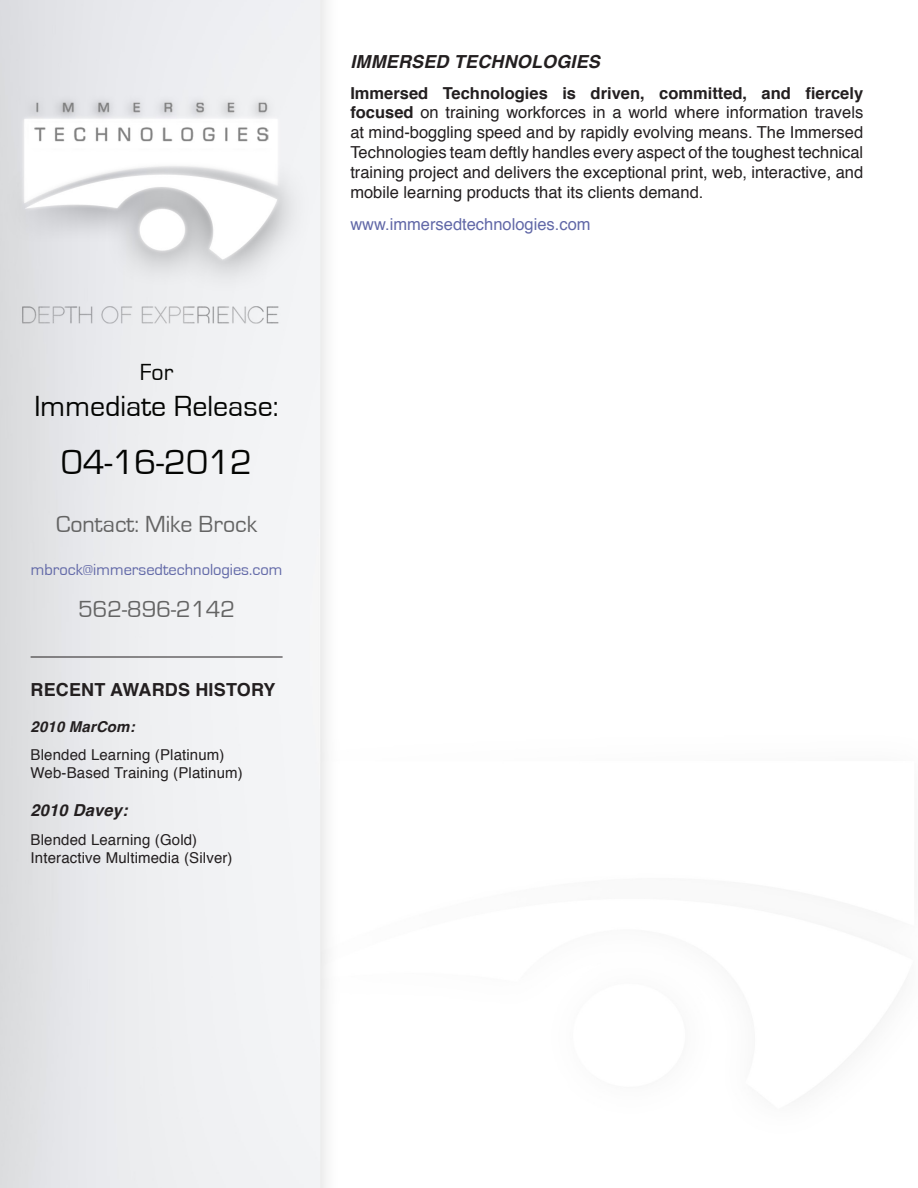
<style>
.page{position:relative;width:918px;height:1188px;background:#fff}
.page>*{position:absolute;margin:0;border:0;box-sizing:border-box;transform-origin:0 0}
.t1{font:36px "Eurostile";color:#040503}
.t2{font:30px "Eurostile";color:#040503}
.t3{font:24px "Eurostile";color:#646464}
.t4{font:24px "Eurostile";color:#040503}
.Section_Title{font:italic 700 18px "Helvetica";letter-spacing:.01em;color:#231f20}
.t5{font:700 18px "Helvetica";letter-spacing:.01em;color:#231f20}
.t6{font:16.5px/20px "Helvetica";color:#231f20;text-align:justify}
.t7{font:16.5px "Eurostile";color:#6168a7}
.t8{font:16.5px "Helvetica";color:#6168a7}
.t9{font:italic 700 16.5px "Helvetica";letter-spacing:.01em;color:#231f20}
.t10{font:15px/18px "Helvetica";letter-spacing:.01em;color:#231f20}
.t11{font:italic 700 15px "Helvetica";letter-spacing:.01em;color:#231f20}
.s1{font-weight:700}
</style>
<div class="page">
<img style="left:0;top:0;width:890px;height:1188px">
<hr style="left:31px;top:657px;width:252px;height:1px;background:#231f20">
<h3 class="t4" style="left:140px;top:359px;width:35px">For</h3>
<h2 class="t2" style="left:34px;top:390px;width:246px">Immediate Release:</h2>
<h1 class="t1" style="left:61px;top:443px;width:193px">04-16-2012</h1>
<h3 class="t3" style="left:56px;top:511px;width:202px">Contact: Mike Brock</h3>
<p class="t7" style="left:31px;top:561px;width:253px">mbrock@immersedtechnologies.com</p>
<h3 class="t3" style="left:78px;top:596px;width:159px">562-896-2142</h3>
<p class="t5" style="left:31px;top:675px;width:246px">RECENT AWARDS HISTORY</p>
<p class="t11" style="left:31px;top:714px;width:106px">2010 MarCom:</p>
<p class="t10" style="left:31px;top:746px;width:214px">Blended Learning (Platinum)<br>Web-Based Training (Platinum)</p>
<p class="t9" style="left:31px;top:797px;width:99px">2010 Davey:</p>
<p class="t10" style="left:31px;top:831px;width:204px">Blended Learning (Gold)<br>Interactive Multimedia (Silver)</p>
<p class="Section_Title" style="left:350px;top:47px;width:251px">IMMERSED TECHNOLOGIES</p>
<p class="t6" style="left:350px;top:83px;width:514px"><span class="s1">Immersed Technologies is driven, committed, and fiercely focused</span> on training workforces in a world where information travels at mind-boggling speed and by rapidly evolving means. The Immersed Technologies team deftly handles every aspect of the toughest technical training project and delivers the exceptional print, web, interactive, and mobile learning products that its clients demand.</p>
<p class="t8" style="left:350px;top:211px;width:242px">www.immersedtechnologies.com</p>
</div>
